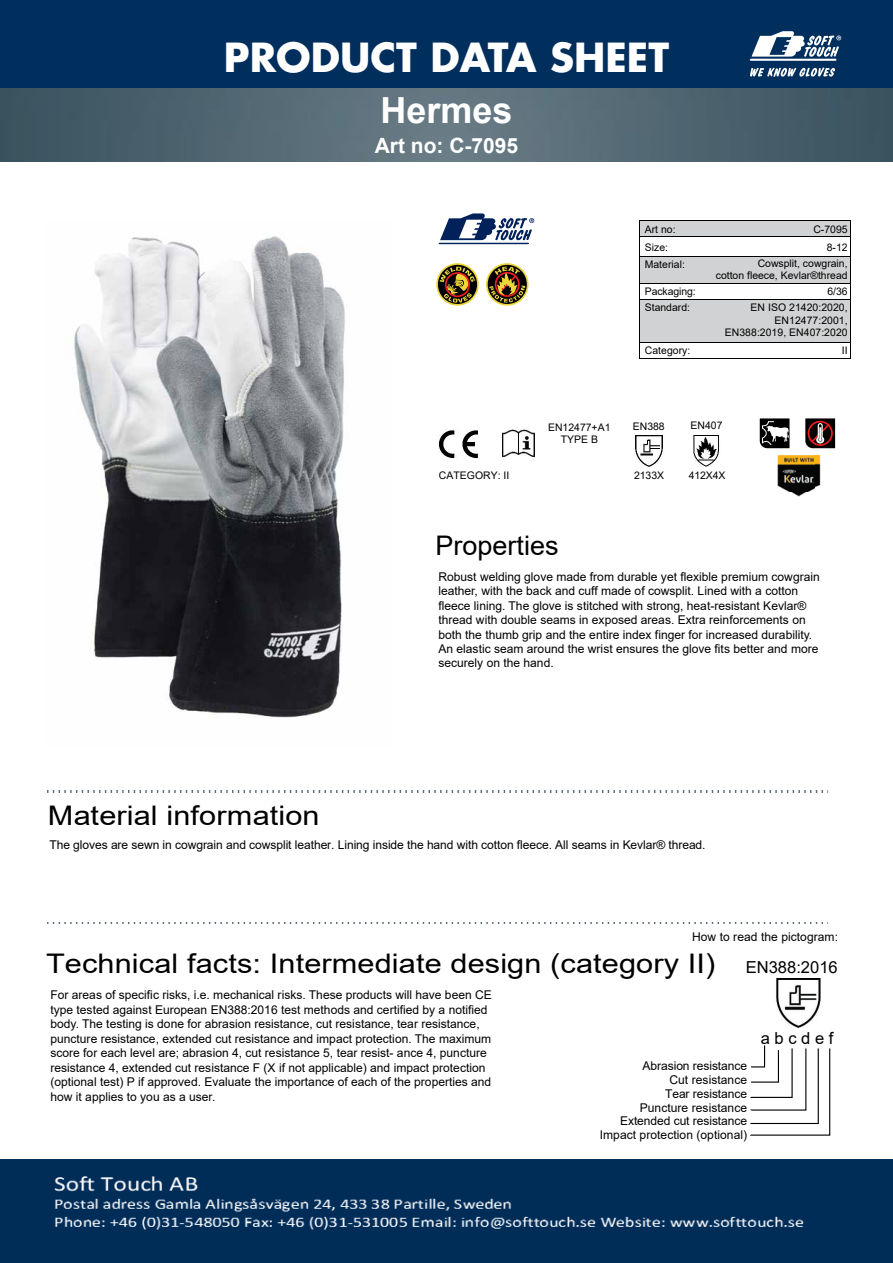
<style>
.page{position:relative;width:893px;height:1263px;background:#fff}
.page>*{position:absolute;margin:0;border:0;box-sizing:border-box;transform-origin:0 0}
.t1{font:700 39px "Futura Std";color:#fff}
.t2{font:700 36px "Arial";color:#fff}
.t3{font:27px "Arial";letter-spacing:.005em;color:#000;scale:1.14 1}
.t4{font:27px "Arial";letter-spacing:.005em;color:#000}
.t5{font:700 21px "Arial";color:#fff}
.t6{font:16.5px "Arial";color:#000}
.t7{font:12px/14.4px "Arial";color:#000}
.t8{font:10.5px/16.2px "Arial";color:#000;text-align:right}
</style>
<div class="page">
<div style="left:0;top:0;width:893px;height:89px;background:#002e5d"></div>
<img style="left:0;top:89px;width:893px;height:72px">
<img style="left:47px;top:791px;width:782px;height:1px">
<img style="left:635px;top:435px;width:28px;height:32px">
<img style="left:693px;top:435px;width:27px;height:32px">
<img style="left:503px;top:429px;width:31px;height:28px">
<div style="left:639px;top:221px;width:83px;height:16px;background:#d1d2d3"></div>
<div style="left:722px;top:221px;width:128px;height:16px;background:#d1d2d3"></div>
<hr style="left:639px;top:220px;width:83px;height:1px;background:#000">
<hr style="left:723px;top:220px;width:127px;height:1px;background:#000">
<hr style="left:639px;top:237px;width:83px;height:1px;background:#000">
<hr style="left:723px;top:237px;width:127px;height:1px;background:#000">
<div style="left:639px;top:257px;width:83px;height:26px;background:#d1d2d3"></div>
<div style="left:722px;top:257px;width:128px;height:26px;background:#d1d2d3"></div>
<hr style="left:639px;top:256px;width:83px;height:1px;background:#000">
<hr style="left:723px;top:256px;width:127px;height:1px;background:#000">
<hr style="left:639px;top:283px;width:83px;height:1px;background:#000">
<hr style="left:723px;top:283px;width:127px;height:1px;background:#000">
<div style="left:639px;top:300px;width:83px;height:42px;background:#d1d2d3"></div>
<div style="left:722px;top:300px;width:128px;height:42px;background:#d1d2d3"></div>
<svg style="left:639px;top:221px;width:1px;height:78px"></svg>
<hr style="left:639px;top:299px;width:83px;height:1px;background:#000">
<hr style="left:723px;top:299px;width:127px;height:1px;background:#000">
<svg style="left:850px;top:220px;width:1px;height:79px"></svg>
<hr style="left:639px;top:299px;width:1px;height:43px;background:#000">
<hr style="left:850px;top:299px;width:1px;height:43px;background:#000">
<hr style="left:639px;top:342px;width:83px;height:1px;background:#000">
<hr style="left:723px;top:342px;width:127px;height:1px;background:#000">
<svg style="left:639px;top:343px;width:1px;height:15px"></svg>
<hr style="left:639px;top:358px;width:83px;height:1px;background:#000">
<hr style="left:722px;top:358px;width:128px;height:1px;background:#000">
<svg style="left:850px;top:342px;width:1px;height:17px"></svg>
<svg style="left:750px;top:1045px;width:81px;height:91px"></svg>
<img style="left:0;top:1159px;width:893px;height:104px">
<img style="left:776px;top:978px;width:45px;height:50px">
<img style="left:439px;top:430px;width:39px;height:28px">
<img style="left:47px;top:922px;width:782px;height:1px">
<svg style="left:750px;top:31px;width:91px;height:30px"></svg>
<svg style="left:750px;top:68px;width:85px;height:9px"></svg>
<img style="left:74px;top:236px;width:271px;height:482px">
<hr style="left:439px;top:243px;width:89px;height:1px;background:#002159">
<svg style="left:440px;top:213px;width:94px;height:27px"></svg>
<svg style="left:436px;top:263px;width:43px;height:43px"></svg>
<svg style="left:438px;top:265px;width:39px;height:39px"></svg>
<svg style="left:440px;top:267px;width:35px;height:36px"></svg>
<svg style="left:486px;top:263px;width:43px;height:43px"></svg>
<svg style="left:488px;top:265px;width:39px;height:39px"></svg>
<svg style="left:489px;top:266px;width:36px;height:37px"></svg>
<svg style="left:760px;top:418px;width:30px;height:30px"></svg>
<svg style="left:805px;top:418px;width:30px;height:30px"></svg>
<img style="left:778px;top:455px;width:42px;height:41px">
<h1 class="t1" style="left:224px;top:32px;width:447px">PRODUCT DATA SHEET</h1>
<h2 class="t2" style="left:381px;top:85px;width:134px">Hermes</h2>
<h3 class="t5" style="left:375px;top:131px;width:145px">Art no: C-7095</h3>
<p class="t8" style="left:645px;top:220px;width:42px;line-height:17.9px;text-align:left">Art no:<br>Size:<br>Material:</p>
<p class="t8" style="left:645px;top:283px;width:52px;text-align:left">Packaging:<br>Standard:</p>
<p class="t8" style="left:645px;top:342px;width:47px">Category:</p>
<p class="t8" style="left:813px;top:220px;width:36px;line-height:18px">C-7095<br>8-12</p>
<p class="t8" style="left:751px;top:283px;width:99px">6/36<br>EN ISO 21420:2020,</p>
<p class="t8" style="left:725px;top:314px;width:124px;line-height:12.6px">EN12477:2001,<br>EN388:2019, EN407:2020</p>
<p class="t8" style="left:842px;top:342px;width:7px">II</p>
<p class="t8" style="left:716px;top:257px;width:133px;line-height:12.6px">Cowsplit, cowgrain,<br>cotton fleece, Kevlar®thread</p>
<p class="t8" style="left:439px;top:467px;width:72px">CATEGORY: II</p>
<p class="t8" style="left:548px;top:421px;width:64px;line-height:12px;text-align:center">EN12477+A1<br>TYPE B</p>
<p class="t8" style="left:691px;top:418px;width:33px">EN407</p>
<p class="t8" style="left:689px;top:467px;width:38px">412X4X</p>
<p class="t8" style="left:633px;top:418px;width:33px">EN388</p>
<p class="t8" style="left:634px;top:467px;width:32px">2133X</p>
<h3 class="t3" style="left:48px;top:797px;width:240px">Material information</h3>
<h3 class="t4" style="left:435px;top:527px;width:125px">Properties</h3>
<p class="t7" style="left:438px;top:569px;width:383px">Robust welding glove made from durable yet flexible premium cowgrain leather, with the back and cuff made of cowsplit. Lined with a cotton fleece lining. The glove is stitched with strong, heat-resistant Kevlar® thread with double seams in exposed areas. Extra reinforcements on both the thumb grip and the entire index finger for increased durability.<br>An elastic seam around the wrist ensures the glove fits better and more securely on the hand.</p>
<p class="t7" style="left:49px;top:837px;width:658px">The gloves are sewn in cowgrain and cowsplit leather. Lining inside the hand with cotton fleece. All seams in Kevlar® thread.</p>
<p class="t7" style="left:692px;top:929px;width:147px">How to read the pictogram:</p>
<h3 class="t3" style="left:46px;top:945px;width:589px">Technical facts: Intermediate design (category II)</h3>
<h3 class="t6" style="left:746px;top:956px;width:93px">EN388:2016</h3>
<p class="t7" style="left:50px;top:988px;width:443px">For areas of specific risks, i.e. mechanical risks. These products will have been CE type tested against European EN388:2016 test methods and certified by a notified body. The testing is done for abrasion resistance, cut resistance, tear resistance, puncture resistance, extended cut resistance and impact protection. The maximum score for each level are; abrasion 4, cut resistance 5, tear resist- ance 4, puncture resistance 4, extended cut resistance F (X if not applicable) and impact protection (optional test) P if approved. Evaluate the importance of each of the properties and how it applies to you as a user.</p>
<p class="t7" style="left:600px;top:1059px;width:149px;line-height:13.8px;text-align:right">Abrasion resistance<br>Cut resistance<br>Tear resistance<br>Puncture resistance<br>Extended cut resistance<br>Impact protection (optional)</p>
<h3 class="t6" style="left:761px;top:1027px;width:74px">a bcd ef</h3>
</div>
